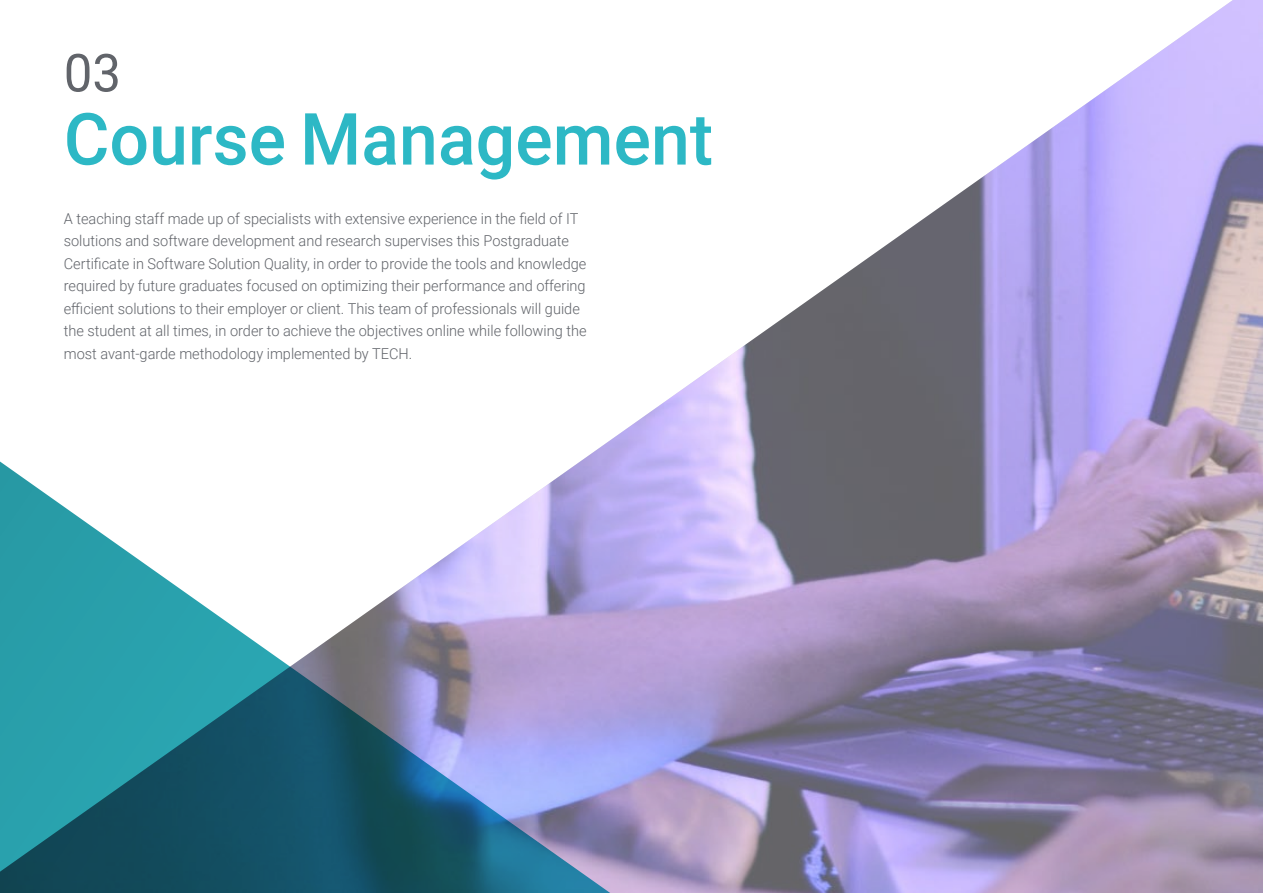
<style>
.page{position:relative;width:1263px;height:893px;background:#fff}
.page>*{position:absolute;margin:0;border:0;box-sizing:border-box;transform-origin:0 0}
.t1{font:500 72px "Roboto";color:#2db8c5}
.t2{font:52.5px "Roboto";color:#61646a}
.t3{font:300 15px/22.5px "Roboto";color:#61646a}
</style>
<div class="page">
<img style="left:602px;top:0;width:661px;height:893px">
<svg style="left:0;top:446px;width:640px;height:447px"></svg>
<h2 class="t2" style="left:64px;top:36px;width:59px">03</h2>
<h1 class="t1" style="left:64px;top:89px;width:651px">Course Management</h1>
<p class="t3" style="left:64px;top:207px;width:524px">A teaching staff made up of specialists with extensive experience in the field of IT solutions and software development and research supervises this Postgraduate Certificate in Software Solution Quality, in order to provide the tools and knowledge required by future graduates focused on optimizing their performance and offering efficient solutions to their employer or client. This team of professionals will guide the student at all times, in order to achieve the objectives online while following the most avant-garde methodology implemented by TECH.</p>
</div>
